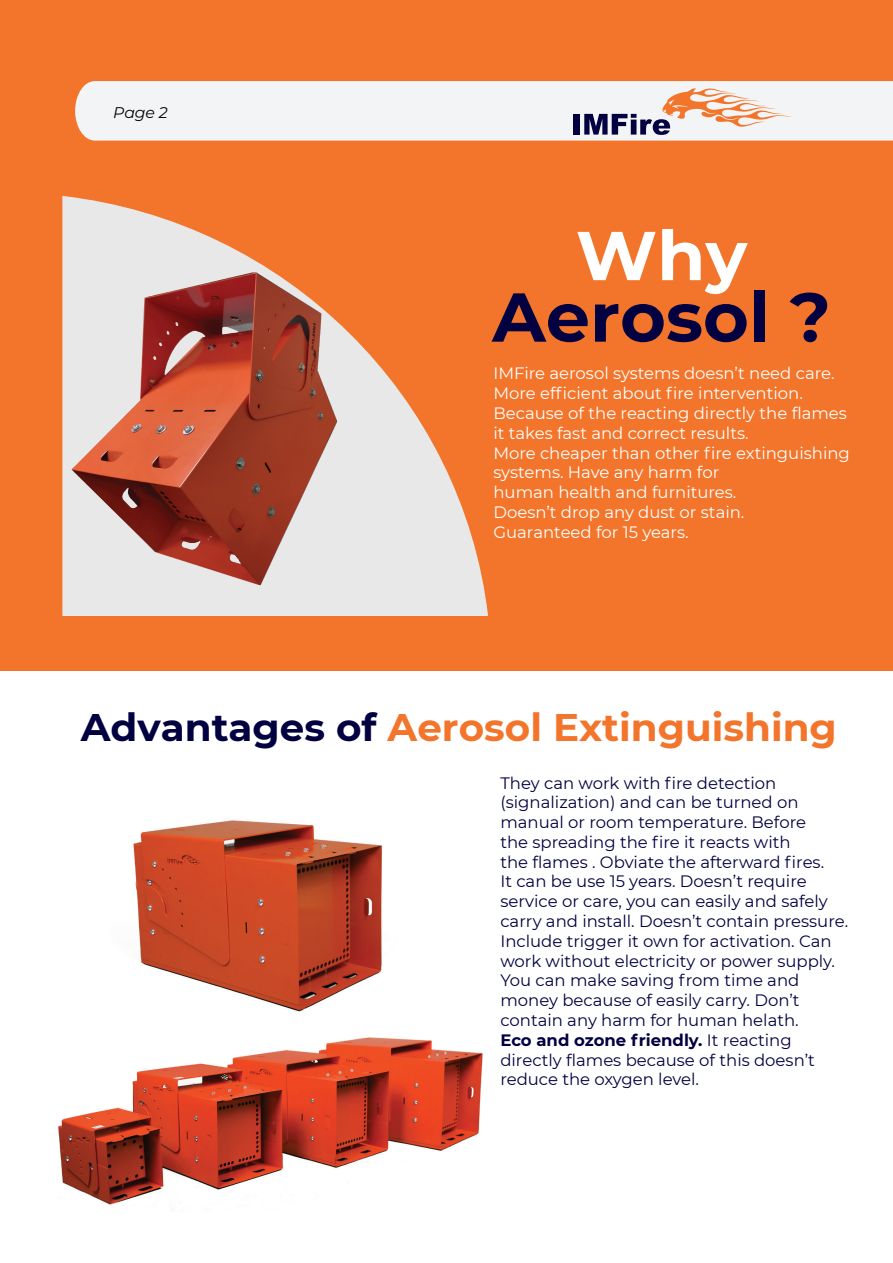
<style>
.page{position:relative;width:893px;height:1263px;background:#fff}
.page>*{position:absolute;margin:0;border:0;box-sizing:border-box;transform-origin:0 0}
.t1{font:700 69px "Montserrat";color:#020040}
.t2{font:700 69px "Montserrat";color:#fff}
.t3{font:700 38.4px "Montserrat";color:#f3752b}
.t4{font:16.5px/19.8px "Montserrat";color:#020040}
.t5{font:16.5px/19.8px "Montserrat";color:#fff}
.t6{font:italic 15.45px "Montserrat";color:#050504}
.s1{color:#020040}
.s2{font-weight:700}
</style>
<div class="page">
<div style="left:0;top:0;width:893px;height:671px;background:#f3752b"></div>
<svg style="left:62px;top:196px;width:426px;height:420px"></svg>
<img style="left:62px;top:240px;width:426px;height:372px">
<div style="left:75px;top:81px;width:818px;height:60px;background:#f3f4f5"></div>
<div style="left:573px;top:114px;width:7px;height:21px;background:#020040"></div>
<svg style="left:584px;top:88px;width:208px;height:47px;background:#dac9c5"></svg>
<img style="left:58px;top:1037px;width:425px;height:168px">
<img style="left:133px;top:820px;width:249px;height:192px">
<p class="t6" style="left:113px;top:102px;width:56px">Page 2</p>
<h1 class="t2" style="left:576px;top:206px;width:173px">Why</h1>
<h1 class="t1" style="left:492px;top:267px;width:340px">Aerosol ?</h1>
<p class="t5" style="left:493px;top:363px;width:358px">IMFire aerosol systems doesn’t need care.<br>More efficient about fire intervention.<br>Because of the reacting directly the flames it takes fast and correct results.<br>More cheaper than other fire extinguishing systems. Have any harm for<br>human health and furnitures.<br>Doesn’t drop any dust or stain.<br>Guaranteed for 15 years.</p>
<h2 class="t3" style="left:81px;top:700px;width:757px"><span class="s1">Advantages of</span> Aerosol Extinguishing</h2>
<p class="t4" style="left:500px;top:772px;width:349px">They can work with fire detection (signalization) and can be turned on manual or room temperature. Before<br>the spreading the fire it reacts with<br>the flames . Obviate the afterward fires.<br>It can be use 15 years. Doesn’t require service or care, you can easily and safely carry and install. Doesn’t contain pressure.<br>Include trigger it own for activation. Can work without electricity or power supply.<br>You can make saving from time and money because of easily carry. Don’t contain any harm for human helath.<br><span class="s2">Eco and ozone friendly.</span> It reacting directly flames because of this doesn’t reduce the oxygen level.</p>
</div>
